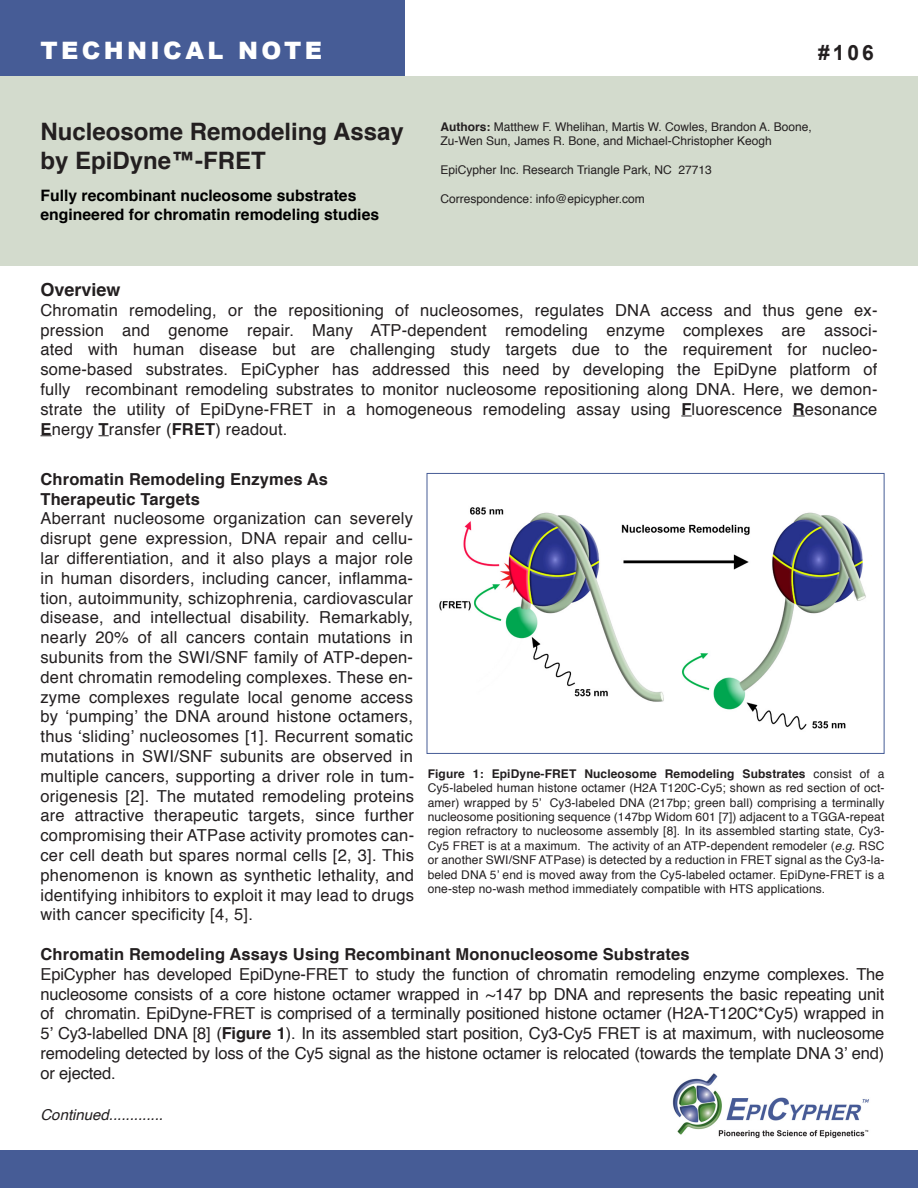
<style>
.page{position:relative;width:918px;height:1188px;background:#fff}
.page>*{position:absolute;margin:0;border:0;box-sizing:border-box;transform-origin:0 0}
.t1{font:700 24px/28.8px "Helvetica";color:#231f20}
.t2{font:900 24px "Arial";letter-spacing:.14em;color:#fff}
.t3{font:700 21px "Arial";color:#231f20}
.t4{font:700 18px "Helvetica";color:#231f20}
.t5{font:16.5px/19.8px "Helvetica";letter-spacing:.01em;color:#231f20;text-align:justify}
.t6{font:700 16.5px/19.8px "Helvetica";letter-spacing:.01em;color:#231f20}
.t7{font:700 15.75px/18.9px "Helvetica";color:#000}
.t8{font:italic 15px "Helvetica";color:#231f20}
.t9{font:12px/14.4px "Helvetica";color:#231f20}
.s1{font-weight:700}
.s2{font-style:italic}
</style>
<div class="page">
<img style="left:439px;top:507px;width:427px;height:223px">
<div style="left:427px;top:473px;width:458px;height:281px;border:1px solid #465c96"></div>
<div style="left:0;top:0;width:405px;height:77px;background:#465c96"></div>
<div style="left:0;top:77px;width:918px;height:189px;background:#d3dbcd"></div>
<div style="left:0;top:1150px;width:918px;height:38px;background:#465c96"></div>
<img style="left:672px;top:1073px;width:197px;height:65px">
<svg style="left:793px;top:416px;width:12px;height:1px"></svg>
<svg style="left:40px;top:435px;width:12px;height:1px"></svg>
<p class="t2" style="left:40px;top:38px;width:283px">TECHNICAL NOTE</p>
<p class="t1" style="left:40px;top:117px;width:365px">Nucleosome Remodeling Assay by EpiDyne™-FRET</p>
<p class="t7" style="left:40px;top:186px;width:340px">Fully recombinant nucleosome substrates engineered for chromatin remodeling studies</p>
<p class="t3" style="left:818px;top:38px;width:57px">#106</p>
<p class="t9" style="left:441px;top:120px;width:373px"><span class="s1">Authors:</span> Matthew F. Whelihan, Martis W. Cowles, Brandon A. Boone,<br>Zu-Wen Sun, James R. Bone, and Michael-Christopher Keogh</p>
<p class="t9" style="left:441px;top:163px;width:273px">EpiCypher Inc. Research Triangle Park, NC 27713</p>
<p class="t9" style="left:441px;top:192px;width:206px">Correspondence: info@epicypher.com</p>
<p class="t4" style="left:40px;top:275px;width:82px">Overview</p>
<p class="t5" style="left:40px;top:301px;width:838px">Chromatin remodeling, or the repositioning of nucleosomes, regulates DNA access and thus gene ex&shy;pression and genome repair. Many ATP-dependent remodeling enzyme complexes are associ&shy;ated with human disease but are challenging study targets due to the requirement for nucleo&shy;some-based substrates. EpiCypher has addressed this need by developing the EpiDyne platform of fully recombinant remodeling substrates to monitor nucleosome repositioning along DNA. Here, we demon&shy;strate the utility of EpiDyne-FRET in a homogeneous remodeling assay using <span class="s1">F</span>luorescence <span class="s1">R</span>esonance <span class="s1">E</span>nergy <span class="s1">T</span>ransfer (<span class="s1">FRET</span>) readout.</p>
<p class="t6" style="left:40px;top:469px;width:289px">Chromatin Remodeling Enzymes As<br>Therapeutic Targets</p>
<p class="t5" style="left:40px;top:509px;width:375px">Aberrant nucleosome organization can severely disrupt gene expression, DNA repair and cellu&shy;lar differentiation, and it also plays a major role in human disorders, including cancer, inflamma&shy;tion, autoimmunity, schizophrenia, cardiovascular disease, and intellectual disability. Remarkably, nearly 20% of all cancers contain mutations in subunits from the SWI/SNF family of ATP-depen&shy;dent chromatin remodeling complexes. These en&shy;zyme complexes regulate local genome access by ‘pumping’ the DNA around histone octamers, thus ‘sliding’ nucleosomes [1]. Recurrent somatic mutations in SWI/SNF subunits are observed in multiple cancers, supporting a driver role in tum&shy;origenesis [2]. The mutated remodeling proteins are attractive therapeutic targets, since further compromising their ATPase activity promotes can&shy;cer cell death but spares normal cells [2, 3]. This phenomenon is known as synthetic lethality, and identifying inhibitors to exploit it may lead to drugs with cancer specificity [4, 5].</p>
<p class="t6" style="left:40px;top:945px;width:651px">Chromatin Remodeling Assays Using Recombinant Mononucleosome Substrates</p>
<p class="t5" style="left:40px;top:965px;width:845px">EpiCypher has developed EpiDyne-FRET to study the function of chromatin remodeling enzyme complexes. The nucleosome consists of a core histone octamer wrapped in ~147 bp DNA and represents the basic repeating unit of chromatin. EpiDyne-FRET is comprised of a terminally positioned histone octamer (H2A-T120C*Cy5) wrapped in 5’ Cy3-labelled DNA [8] (<span class="s1">Figure 1</span>). In its assembled start position, Cy3-Cy5 FRET is at maximum, with nucleosome remodeling detected by loss of the Cy5 signal as the histone octamer is relocated (towards the template DNA 3’ end) or ejected.</p>
<p class="t9" style="left:428px;top:767px;width:458px;text-align:justify"><span class="s1">Figure 1: EpiDyne-FRET Nucleosome Remodeling Substrates</span> consist of a Cy5-labeled human histone octamer (H2A T120C-Cy5; shown as red section of oct&shy;amer) wrapped by 5’ Cy3-labeled DNA (217bp; green ball) comprising a terminally nucleosome positioning sequence (147bp Widom 601 [7]) adjacent to a TGGA-repeat region refractory to nucleosome assembly [8]. In its assembled starting state, Cy3- Cy5 FRET is at a maximum. The activity of an ATP-dependent remodeler (<span class="s2">e.g.</span> RSC or another SWI/SNF ATPase) is detected by a reduction in FRET signal as the Cy3-la&shy;beled DNA 5’ end is moved away from the Cy5-labeled octamer. EpiDyne-FRET is a one-step no-wash method immediately compatible with HTS applications.</p>
<p class="t8" style="left:40px;top:1102px;width:124px">Continued.............</p>
</div>
